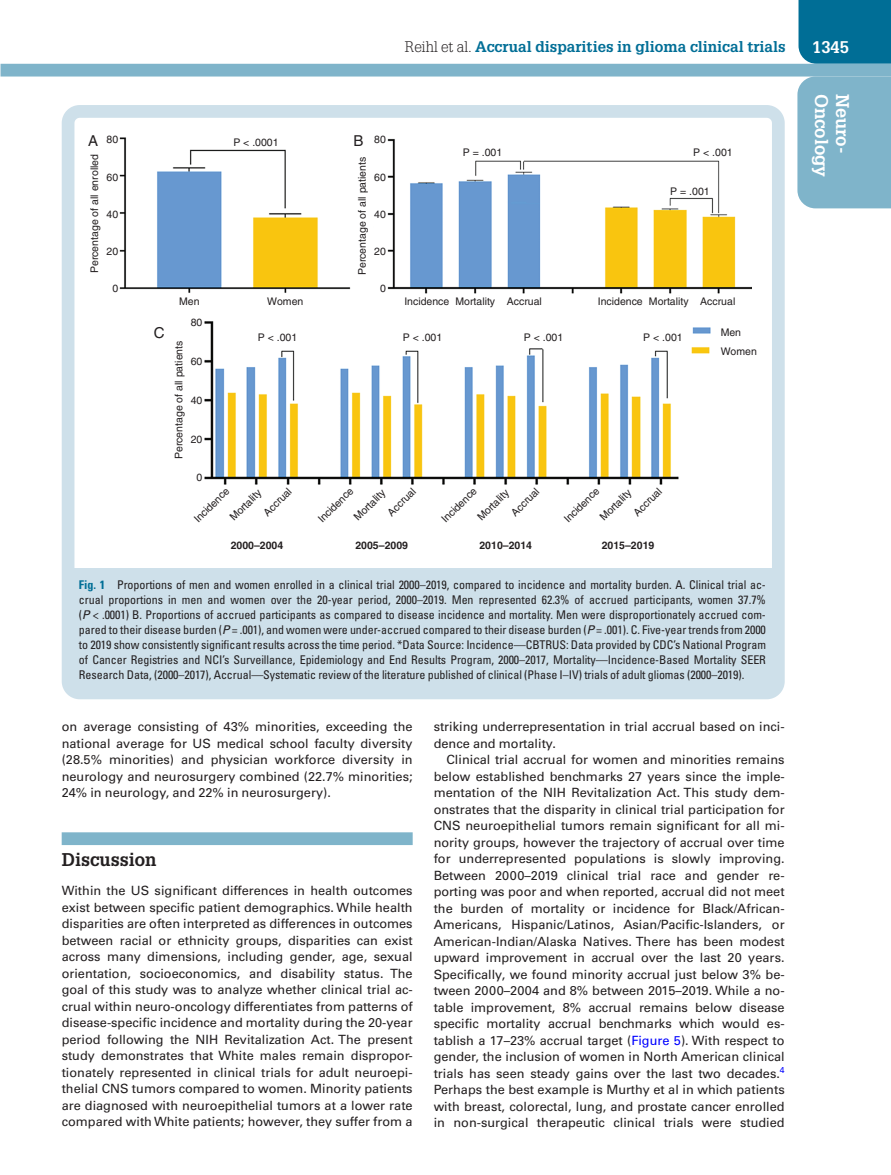
<style>
.page{position:relative;width:891px;height:1175px;background:#fff}
.page>*{position:absolute;margin:0;border:0;box-sizing:border-box;transform-origin:0 0}
.t1{font:700 18px "Glypha LT Std";color:#fff}
.t2{font:700 18px "Glypha LT Std";color:#231f20}
.t3{font:700 16.5px "Glypha LT Std";color:#fff}
.t4{font:700 15px "Glypha LT Std";color:#006e96}
.t5{font:15px "Helvetica";color:#231f20}
.t6{font:12.75px/16.5px "Univers LT Std";color:#231f20;text-align:justify}
.t7{font:condensed 12px/15px "Univers LT Std";letter-spacing:-.005em;color:#231f20;text-align:justify}
.t8{font:10.5px/20.5px "Helvetica";color:#231f20}
.t9{font:700 10.5px "Helvetica";color:#231f20}
.s1{font-weight:300;color:#231f20}
.s2{font-weight:700;color:#006e96}
.s3{font-style:italic;font-stretch:normal}
.s4{color:#00f}
</style>
<div class="page">
<div style="left:799px;top:0;width:92px;height:64px;background:#006e96"></div>
<div style="left:1px;top:64px;width:890px;height:12px;background:#7fb4ca"></div>
<div style="left:797px;top:76px;width:94px;height:132px;background:#7fb4ca"></div>
<div style="left:62px;top:832px;width:351px;height:13px;background:#7fb4ca"></div>
<div style="left:70px;top:568px;width:706px;height:118px;background:#cee0ea"></div>
<img style="left:119px;top:137px;width:633px;height:347px">
<div style="left:62px;top:105px;width:723px;height:594px;border:13px solid #cee0ea;border-radius:12px"></div>
<p class="t5" style="left:88px;top:132px;width:12px">A</p>
<p class="t5" style="left:354px;top:132px;width:12px">B</p>
<p class="t8" style="left:107px;top:129px;width:13px">80</p>
<p class="t8" style="left:374px;top:129px;width:13px">80</p>
<p class="t8" style="left:374px;top:167px;width:13px">60</p>
<p class="t8" style="left:233px;top:132px;width:47px">P &lt; .0001</p>
<p class="t8" style="left:84px;top:273px;width:121px;rotate:-90deg">Percentage of all enrolled</p>
<p class="t8" style="left:352px;top:275px;width:120px;rotate:-90deg">Percentage of all patients</p>
<p class="t8" style="left:107px;top:167px;width:13px">60</p>
<p class="t8" style="left:107px;top:204px;width:13px">40</p>
<p class="t8" style="left:107px;top:241px;width:13px">20</p>
<p class="t8" style="left:112px;top:278px;width:7px">0</p>
<p class="t8" style="left:374px;top:204px;width:13px">40</p>
<p class="t8" style="left:374px;top:241px;width:13px">20</p>
<p class="t8" style="left:380px;top:278px;width:7px">0</p>
<p class="t4" style="left:405px;top:37px;width:382px"><span class="s1">Reihl et al.</span> Accrual disparities in glioma clinical trials</p>
<p class="t3" style="left:812px;top:37px;width:38px">1345</p>
<h1 class="t1" style="left:833px;top:94px;width:85px;rotate:90deg">Oncology</h1>
<h1 class="t1" style="left:854px;top:94px;width:61px;rotate:90deg">Neuro-</h1>
<p class="t8" style="left:463px;top:142px;width:41px">P = .001</p>
<p class="t8" style="left:693px;top:142px;width:41px">P &lt; .001</p>
<p class="t8" style="left:670px;top:181px;width:41px">P = .001</p>
<p class="t5" style="left:154px;top:324px;width:12px">C</p>
<p class="t8" style="left:179px;top:291px;width:22px">Men</p>
<p class="t8" style="left:404px;top:291px;width:139px">Incidence Mortality Accrual</p>
<p class="t8" style="left:598px;top:291px;width:139px">Incidence Mortality Accrual</p>
<p class="t8" style="left:721px;top:322px;width:38px;line-height:19px">Men<br>Women</p>
<p class="t8" style="left:267px;top:291px;width:38px">Women</p>
<p class="t8" style="left:191px;top:312px;width:13px">80</p>
<p class="t8" style="left:191px;top:351px;width:13px">60</p>
<p class="t8" style="left:258px;top:327px;width:41px">P &lt; .001</p>
<p class="t8" style="left:403px;top:327px;width:41px">P &lt; .001</p>
<p class="t8" style="left:524px;top:327px;width:41px">P &lt; .001</p>
<p class="t8" style="left:643px;top:327px;width:41px">P &lt; .001</p>
<p class="t8" style="left:168px;top:459px;width:120px;rotate:-90deg">Percentage of all patients</p>
<p class="t8" style="left:191px;top:389px;width:13px">40</p>
<p class="t8" style="left:191px;top:428px;width:13px">20</p>
<p class="t8" style="left:197px;top:467px;width:7px">0</p>
<p class="t8" style="left:188px;top:513px;width:46px;rotate:-45deg">Incidence</p>
<p class="t8" style="left:244px;top:492px;width:37px;text-indent:-27px;rotate:-45deg">Mortality<br>Accrual</p>
<p class="t8" style="left:312px;top:513px;width:46px;rotate:-45deg">Incidence</p>
<p class="t8" style="left:368px;top:492px;width:37px;text-indent:-27px;rotate:-45deg">Mortality<br>Accrual</p>
<p class="t8" style="left:436px;top:513px;width:46px;rotate:-45deg">Incidence</p>
<p class="t8" style="left:491px;top:492px;width:37px;text-indent:-27px;rotate:-45deg">Mortality<br>Accrual</p>
<p class="t8" style="left:559px;top:513px;width:46px;rotate:-45deg">Incidence</p>
<p class="t8" style="left:614px;top:492px;width:37px;text-indent:-27px;rotate:-45deg">Mortality<br>Accrual</p>
<p class="t9" style="left:355px;top:539px;width:54px">2005–2009</p>
<p class="t9" style="left:479px;top:539px;width:54px">2010–2014</p>
<p class="t9" style="left:602px;top:539px;width:54px">2015–2019</p>
<p class="t7" style="left:79px;top:577px;width:689px"><span class="s2">Fig. 1</span> Proportions of men and women enrolled in a clinical trial 2000–2019, compared to incidence and mortality burden. A. Clinical trial ac&shy;crual proportions in men and women over the 20-year period, 2000–2019. Men represented 62.3% of accrued participants, women 37.7% (<span class="s3">P</span> &lt; .0001) B. Proportions of accrued participants as compared to disease incidence and mortality. Men were disproportionately accrued com&shy;pared to their disease burden (<span class="s3">P</span> = .001), and women were under-accrued compared to their disease burden (<span class="s3">P</span> = .001). C. Five-year trends from 2000 to 2019 show consistently significant results across the time period. *Data Source: Incidence—CBTRUS: Data provided by CDC’s National Program of Cancer Registries and NCI’s Surveillance, Epidemiology and End Results Program, 2000–2017, Mortality—Incidence-Based Mortality SEER Research Data, (2000–2017), Accrual—Systematic review of the literature published of clinical (Phase I–IV) trials of adult gliomas (2000–2019).</p>
<p class="t9" style="left:231px;top:539px;width:54px">2000–2004</p>
<p class="t6" style="left:62px;top:718px;width:353px">on average consisting of 43% minorities, exceeding the national average for US medical school faculty diversity (28.5% minorities) and physician workforce diversity in neurology and neurosurgery combined (22.7% minorities; 24% in neurology, and 22% in neurosurgery).</p>
<h1 class="t2" style="left:62px;top:848px;width:96px">Discussion</h1>
<p class="t6" style="left:62px;top:882px;width:353px">Within the US significant differences in health outcomes exist between specific patient demographics. While health disparities are often interpreted as differences in outcomes between racial or ethnicity groups, disparities can exist across many dimensions, including gender, age, sexual orientation, socioeconomics, and disability status. The goal of this study was to analyze whether clinical trial ac&shy;crual within neuro-oncology differentiates from patterns of disease-specific incidence and mortality during the 20-year period following the NIH Revitalization Act. The present study demonstrates that White males remain dispropor&shy;tionately represented in clinical trials for adult neuroepi&shy;thelial CNS tumors compared to women. Minority patients are diagnosed with neuroepithelial tumors at a lower rate compared with White patients; however, they suffer from a</p>
<p class="t6" style="left:434px;top:718px;width:353px">striking underrepresentation in trial accrual based on inci&shy;dence and mortality.</p>
<p class="t6" style="left:434px;top:751px;width:353px;text-indent:13px">Clinical trial accrual for women and minorities remains below established benchmarks 27 years since the imple&shy;mentation of the NIH Revitalization Act. This study dem&shy;onstrates that the disparity in clinical trial participation for CNS neuroepithelial tumors remain significant for all mi&shy;nority groups, however the trajectory of accrual over time for underrepresented populations is slowly improving.<br>Between 2000–2019 clinical trial race and gender re&shy;porting was poor and when reported, accrual did not meet the burden of mortality or incidence for Black/African-Americans, Hispanic/Latinos, Asian/Pacific-Islanders, or American-Indian/Alaska Natives. There has been modest upward improvement in accrual over the last 20 years.<br>Specifically, we found minority accrual just below 3% be&shy;tween 2000–2004 and 8% between 2015–2019. While a no&shy;table improvement, 8% accrual remains below disease specific mortality accrual benchmarks which would es&shy;tablish a 17–23% accrual target (<span class="s4">Figure 5</span>). With respect to gender, the inclusion of women in North American clinical trials has seen steady gains over the last two decades.<sup>4<br></sup>Perhaps the best example is Murthy et al in which patients with breast, colorectal, lung, and prostate cancer enrolled in non-surgical therapeutic clinical trials were studied</p>
</div>
